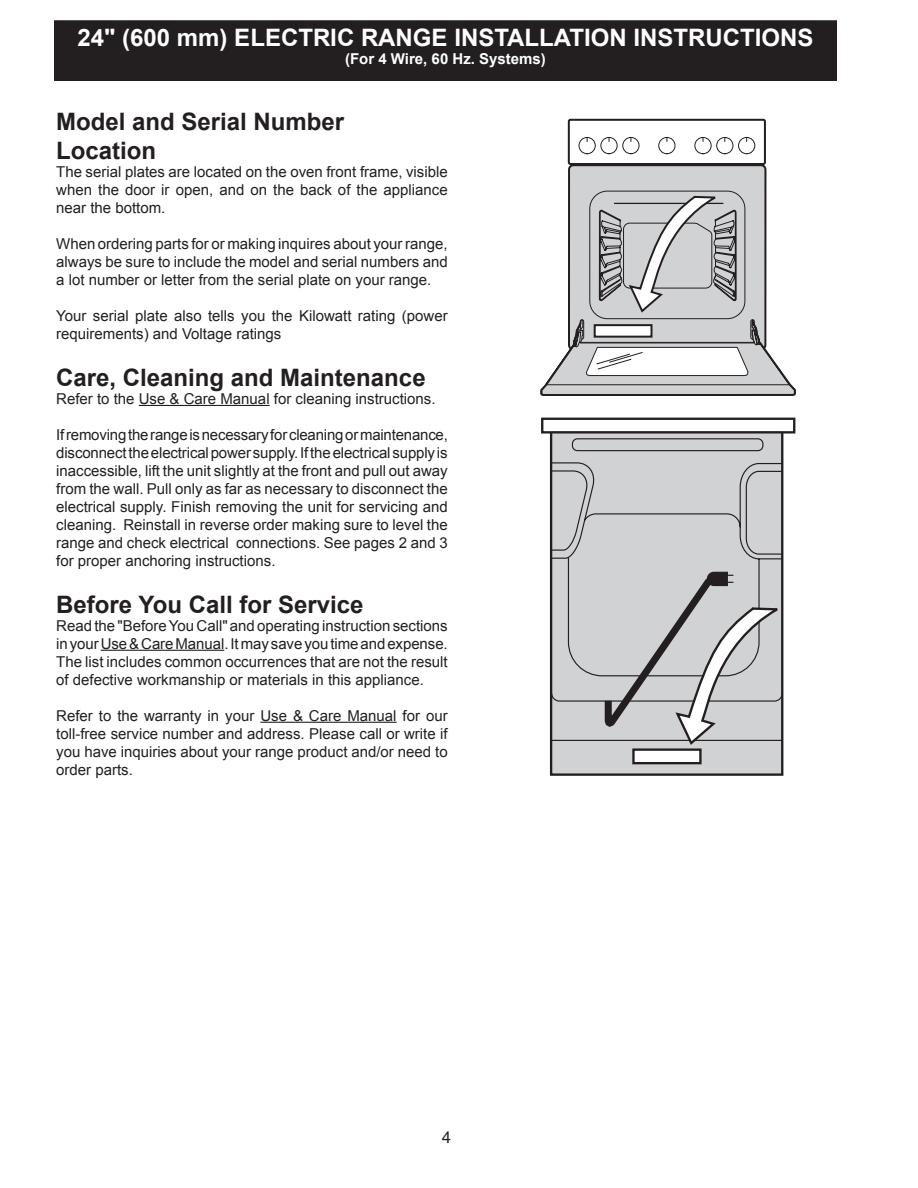
<style>
.page{position:relative;width:918px;height:1188px;background:#fff}
.page>*{position:absolute;margin:0;border:0;box-sizing:border-box;transform-origin:0 0}
.Section_Header_Hum_b{font:700 24px/28.8px "Arial";color:#231f20}
.t1{font:700 24px "Arial";color:#fff}
.t2{font:16.5px "Helvetica";color:#231f20}
.Normal_Body_no_parag{font:15px/18px "Arial";color:#231f20;text-align:justify}
.t3{font:700 15px "Arial";color:#fff}
</style>
<div class="page">
<div style="left:55px;top:21px;width:781px;height:59px;background:#231f20"></div>
<div style="left:54px;top:20px;width:783px;height:61px;border:2px solid #231f20"></div>
<hr style="left:139px;top:405px;width:131px;height:1px;background:#231f20">
<hr style="left:101px;top:650px;width:123px;height:1px;background:#231f20">
<hr style="left:260px;top:722px;width:137px;height:1px;background:#231f20">
<div style="left:551px;top:432px;width:231px;height:343px;background:#d1d2d4"></div>
<svg style="left:550px;top:438px;width:233px;height:304px"></svg>
<svg style="left:541px;top:418px;width:254px;height:17px"></svg>
<div style="left:632px;top:748px;width:70px;height:16px;background:#fff;border:2px solid #231f20"></div>
<svg style="left:601px;top:571px;width:179px;height:174px"></svg>
<div style="left:569px;top:165px;width:196px;height:184px;background:#d1d2d4;border-radius:4px"></div>
<div style="left:568px;top:164px;width:198px;height:186px;border:2px solid #231f20;border-radius:4px"></div>
<div style="left:589px;top:191px;width:156px;height:128px;border:1px solid #231f20;border-radius:18px"></div>
<div style="left:580px;top:319px;width:4px;height:21px;border:1px solid #231f20;border-radius:2px"></div>
<div style="left:750px;top:319px;width:5px;height:21px;border:1px solid #231f20;border-radius:2px"></div>
<svg style="left:541px;top:320px;width:255px;height:76px"></svg>
<div style="left:568px;top:119px;width:198px;height:46px;border:2px solid #231f20;border-radius:2px"></div>
<svg style="left:578px;top:137px;width:178px;height:18px"></svg>
<div style="left:594px;top:324px;width:59px;height:14px;background:#fff;border:2px solid #231f20"></div>
<svg style="left:599px;top:195px;width:138px;height:118px"></svg>
<h1 class="t1" style="left:78px;top:22px;width:737px">24" (600 mm) ELECTRIC RANGE INSTALLATION INSTRUCTIONS</h1>
<p class="t3" style="left:345px;top:49px;width:202px">(For 4 Wire, 60 Hz. Systems)</p>
<p class="Section_Header_Hum_b" style="left:56px;top:108px;width:290px">Model and Serial Number<br>Location</p>
<p class="Normal_Body_no_parag" style="left:56px;top:163px;width:393px">The serial plates are located on the oven front frame, visible when the door ir open, and on the back of the appliance near the bottom.</p>
<p class="Normal_Body_no_parag" style="left:56px;top:235px;width:393px">When ordering parts for or making inquires about your range, always be sure to include the model and serial numbers and a lot number or letter from the serial plate on your range.</p>
<p class="Normal_Body_no_parag" style="left:56px;top:307px;width:393px">Your serial plate also tells you the Kilowatt rating (power requirements) and Voltage ratings</p>
<p class="Section_Header_Hum_b" style="left:56px;top:364px;width:371px">Care, Cleaning and Maintenance</p>
<p class="Normal_Body_no_parag" style="left:56px;top:390px;width:381px">Refer to the Use &amp; Care Manual for cleaning instructions.</p>
<p class="Normal_Body_no_parag" style="left:56px;top:426px;width:393px">If removing the range is necessary for cleaning or maintenance, disconnect the electrical power supply. If the electrical supply is inaccessible, lift the unit slightly at the front and pull out away from the wall. Pull only as far as necessary to disconnect the electrical supply. Finish removing the unit for servicing and cleaning. Reinstall in reverse order making sure to level the range and check electrical connections. See pages 2 and 3 for proper anchoring instructions.</p>
<p class="Section_Header_Hum_b" style="left:56px;top:591px;width:309px">Before You Call for Service</p>
<p class="Normal_Body_no_parag" style="left:56px;top:617px;width:393px">Read the "Before You Call" and operating instruction sections in your Use &amp; Care Manual. It may save you time and expense.<br>The list includes common occurrences that are not the result of defective workmanship or materials in this appliance.</p>
<p class="Normal_Body_no_parag" style="left:56px;top:707px;width:393px">Refer to the warranty in your Use &amp; Care Manual for our toll-free service number and address. Please call or write if you have inquiries about your range product and/or need to order parts.</p>
<p class="t2" style="left:442px;top:1128px;width:11px">4</p>
</div>
